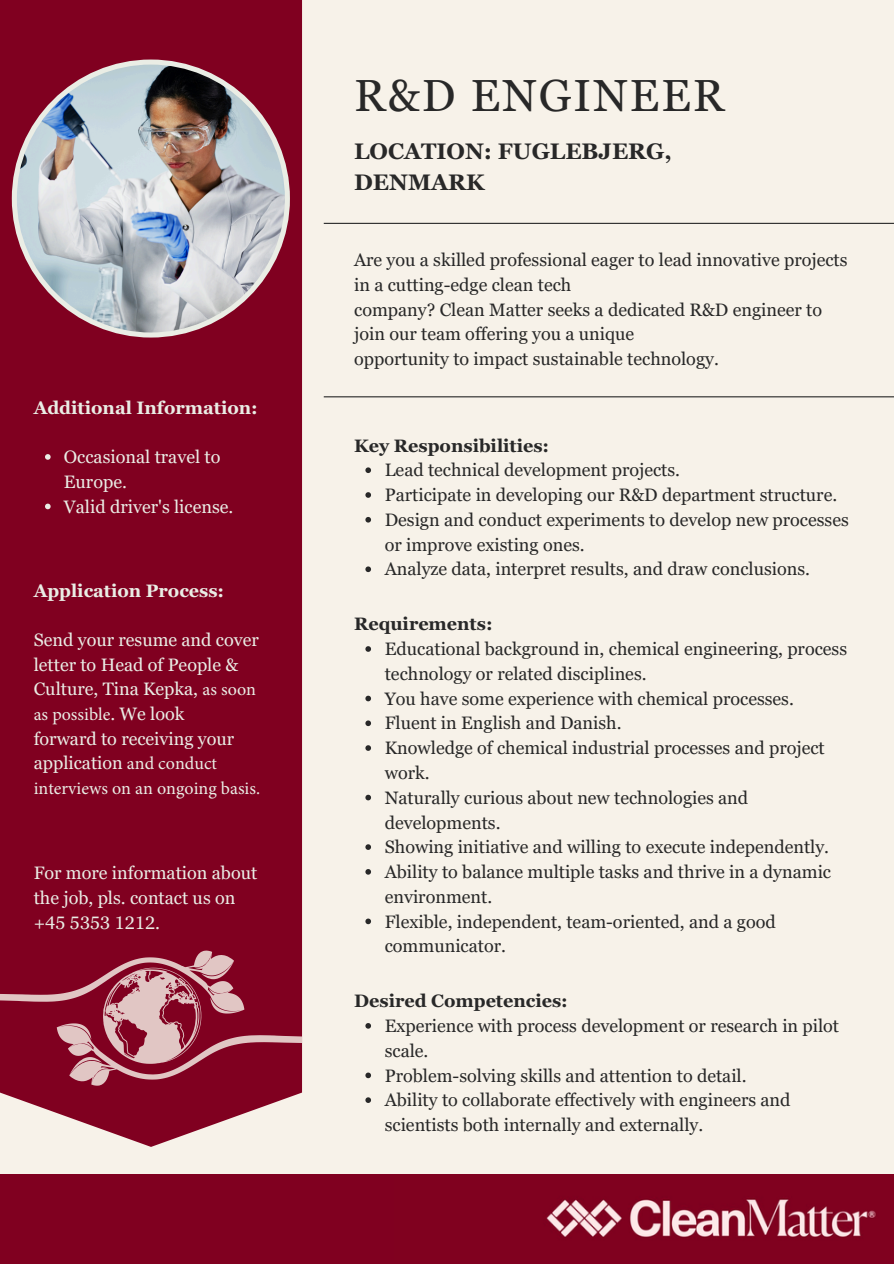
<style>
.page{position:relative;width:894px;height:1264px;background:#fff}
.page>*{position:absolute;margin:0;border:0;box-sizing:border-box;transform-origin:0 0}
.t1{font:45px "Georgia Pro";letter-spacing:.045em;color:#282828}
.t2{font:700 22.5px/31.5px "Georgia Pro";color:#282828}
.t3{font:18px/24.8px "Georgia Pro";color:#282828}
.t4{font:18px/24.8px "Georgia Pro";color:#eaede5}
.t5{font:700 18px "Georgia Pro";color:#282828}
.t6{font:18px/24.8px "Minion Pro";color:#eaede5}
.t7{font:18px/24.8px "Georgia";color:#eaede5}
.t8{font:700 18px "Georgia Pro";color:#eaede5}
.s1{font-family:"Minion Pro"}
.s2{font-family:"Georgia Pro"}
</style>
<div class="page">
<div style="left:0;top:0;width:893px;height:1263px;background:#f7f2e9"></div>
<div style="left:0;top:0;width:302px;height:1146px;background:#800020"></div>
<img style="left:12px;top:59px;width:278px;height:278px">
<hr style="left:323px;top:223px;width:570px;height:1px;background:#282828">
<hr style="left:323px;top:396px;width:570px;height:1px;background:#282828">
<div style="left:0;top:1174px;width:893px;height:89px;background:#800020"></div>
<img style="left:546px;top:1198px;width:330px;height:40px">
<svg style="left:0;top:950px;width:302px;height:135px;background:#99334a"></svg>
<svg style="left:365px;top:467px;width:6px;height:6px"></svg>
<svg style="left:365px;top:492px;width:6px;height:6px"></svg>
<svg style="left:365px;top:517px;width:6px;height:5px"></svg>
<svg style="left:365px;top:566px;width:6px;height:6px"></svg>
<svg style="left:365px;top:646px;width:6px;height:5px"></svg>
<svg style="left:365px;top:695px;width:6px;height:6px"></svg>
<svg style="left:365px;top:720px;width:6px;height:6px"></svg>
<svg style="left:365px;top:745px;width:6px;height:5px"></svg>
<svg style="left:365px;top:794px;width:6px;height:6px"></svg>
<svg style="left:365px;top:844px;width:6px;height:5px"></svg>
<svg style="left:365px;top:869px;width:6px;height:5px"></svg>
<svg style="left:365px;top:918px;width:6px;height:6px"></svg>
<svg style="left:365px;top:1023px;width:6px;height:5px"></svg>
<svg style="left:365px;top:1072px;width:6px;height:6px"></svg>
<svg style="left:365px;top:1097px;width:6px;height:5px"></svg>
<svg style="left:45px;top:454px;width:6px;height:6px"></svg>
<svg style="left:45px;top:503px;width:6px;height:6px"></svg>
<p class="t8" style="left:34px;top:397px;width:225px">Additional Information:</p>
<p class="t7" style="left:64px;top:445px;width:171px">Occasional travel to<br>Europe.<br>Valid driver's license.</p>
<p class="t8" style="left:34px;top:580px;width:192px">Application Process:</p>
<p class="t4" style="left:34px;top:627px;width:226px">Send your resume and cover letter to Head of People &amp;<br>Culture, Tina Kepka, <span class="s1">as soon as possible</span>. We look<br>forward to receiving your</p>
<p class="t6" style="left:34px;top:751px;width:228px"><span class="s2">application</span> and conduct interviews on an ongoing basis.</p>
<p class="t4" style="left:34px;top:860px;width:225px">For more information about the job, pls. contact us on +45 5353 1212.</p>
<p class="t1" style="left:354px;top:70px;width:372px">R&amp;D ENGINEER</p>
<p class="t2" style="left:354px;top:135px;width:319px">LOCATION: FUGLEBJERG,<br>DENMARK</p>
<h3 class="t3" style="left:354px;top:247px;width:495px">Are you a skilled professional eager to lead innovative projects in a cutting-edge clean tech</h3>
<p class="t3" style="left:354px;top:297px;width:469px">company? Clean Matter seeks a dedicated R&amp;D engineer to join our team offering you a unique</p>
<p class="t3" style="left:354px;top:346px;width:366px">opportunity to impact sustainable technology.</p>
<p class="t5" style="left:354px;top:435px;width:196px">Key Responsibilities:</p>
<p class="t3" style="left:384px;top:458px;width:297px">Lead technical development projects.</p>
<h1 class="t3" style="left:384px;top:482px;width:454px">Participate in developing our R&amp;D department structure.</h1>
<h2 class="t3" style="left:384px;top:507px;width:465px">Design and conduct experiments to develop new processes or improve existing ones.</h2>
<p class="t3" style="left:384px;top:557px;width:426px">Analyze data, interpret results, and draw conclusions.</p>
<p class="t5" style="left:354px;top:614px;width:140px">Requirements:</p>
<p class="t3" style="left:384px;top:636px;width:464px">Educational background in, chemical engineering, process technology or related disciplines.</p>
<h3 class="t3" style="left:384px;top:686px;width:410px">You have some experience with chemical processes.</h3>
<p class="t3" style="left:384px;top:710px;width:238px">Fluent in English and Danish.</p>
<p class="t3" style="left:384px;top:735px;width:441px">Knowledge of chemical industrial processes and project work.</p>
<p class="t3" style="left:384px;top:785px;width:365px">Naturally curious about new technologies and developments.</p>
<p class="t3" style="left:384px;top:834px;width:446px">Showing initiative and willing to execute independently.</p>
<h3 class="t3" style="left:384px;top:859px;width:447px">Ability to balance multiple tasks and thrive in a dynamic environment.</h3>
<p class="t3" style="left:384px;top:908px;width:392px">Flexible, independent, team-oriented, and a good communicator.</p>
<p class="t5" style="left:354px;top:990px;width:215px">Desired Competencies:</p>
<p class="t3" style="left:384px;top:1013px;width:456px">Experience with process development or research in pilot scale.</p>
<p class="t3" style="left:384px;top:1062px;width:363px">Problem-solving skills and attention to detail.</p>
<p class="t3" style="left:384px;top:1087px;width:407px">Ability to collaborate effectively with engineers and scientists both internally and externally.</p>
</div>
